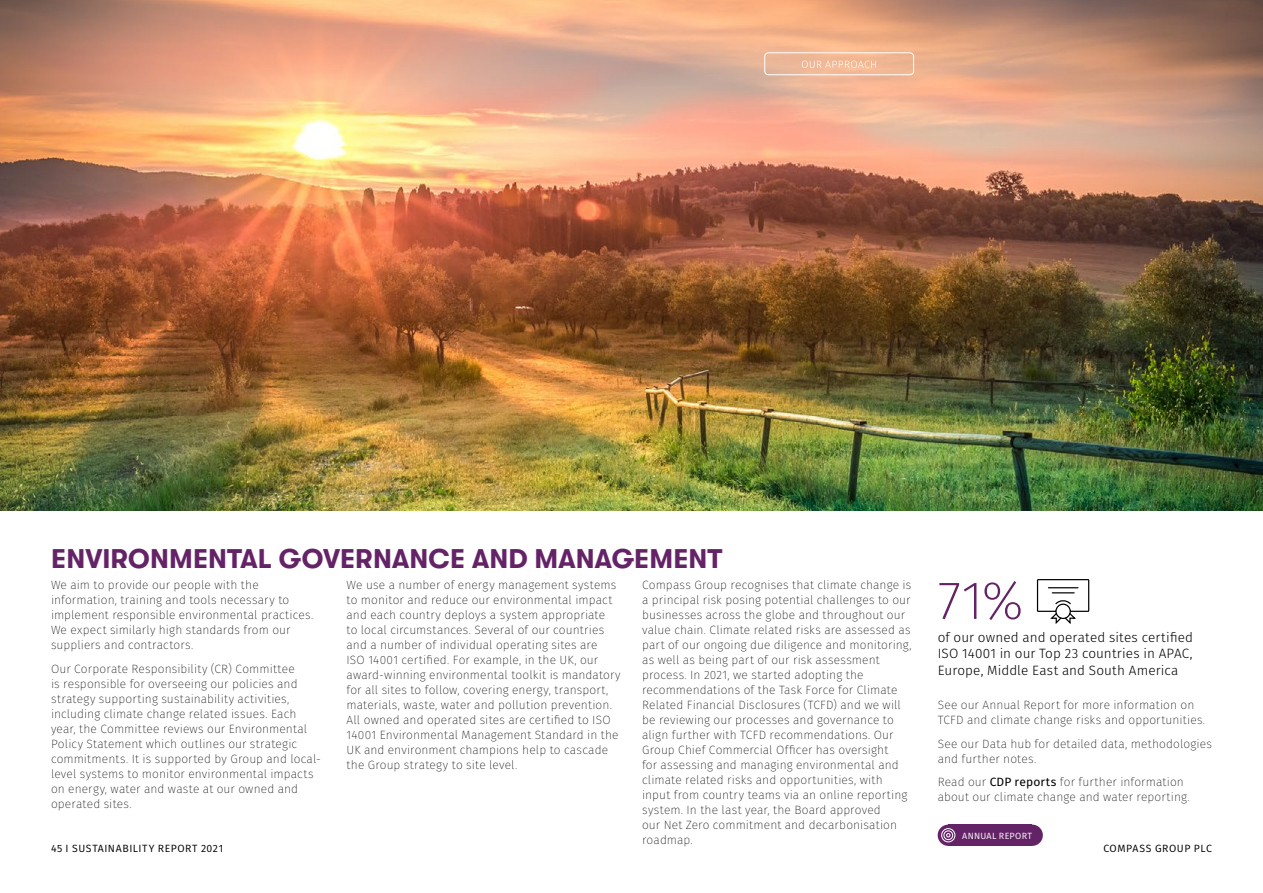
<style>
.page{position:relative;width:1263px;height:893px;background:#fff}
.page>*{position:absolute;margin:0;border:0;box-sizing:border-box;transform-origin:0 0}
.t1{font:200 54px "Fira Sans";color:#642367}
.t2{font:700 27px "GT Walsheim";color:#642367}
.t3{font:300 13.5px/16.5px "Fira Sans";letter-spacing:.005em;color:#000;text-align:justify}
.t4{font:200 12px/15px "Fira Sans";letter-spacing:.01em;color:#000}
.t5{font:10.5px "Fira Sans";letter-spacing:.05em;color:#000}
.t6{font:9px "Fira Sans";letter-spacing:.03em;color:#fff}
.s1{font-weight:400}
</style>
<div class="page">
<img style="left:0;top:0;width:1263px;height:510px">
<div style="left:948px;top:825px;width:84px;height:21px;background:#642367"></div>
<div style="left:1021px;top:825px;width:22px;height:21px;background:#642367;border-radius:50%"></div>
<svg style="left:938px;top:825px;width:21px;height:21px"></svg>
<div style="left:941px;top:828px;width:14px;height:14px;border:1px solid #fff;border-radius:50%"></div>
<div style="left:944px;top:831px;width:9px;height:9px;border:1px solid #fff;border-radius:50%"></div>
<svg style="left:946px;top:833px;width:4px;height:4px"></svg>
<svg style="left:1036px;top:579px;width:54px;height:45px"></svg>
<div style="left:764px;top:52px;width:150px;height:23px;border:1px solid #fff;border-radius:4px"></div>
<svg style="left:802px;top:61px;width:74px;height:7px"></svg>
<h2 class="t2" style="left:51px;top:543px;width:673px">ENVIRONMENTAL GOVERNANCE AND MANAGEMENT</h2>
<p class="t4" style="left:347px;top:577px;width:276px">We use a number of energy management systems to monitor and reduce our environmental impact and each country deploys a system appropriate<br>to local circumstances. Several of our countries and a number of individual operating sites are<br>ISO 14001 certified. For example, in the UK, our award-winning environmental toolkit is mandatory for all sites to follow, covering energy, transport, materials, waste, water and pollution prevention.<br>All owned and operated sites are certified to ISO 14001 Environmental Management Standard in the UK and environment champions help to cascade the Group strategy to site level.</p>
<p class="t4" style="left:51px;top:577px;width:264px">We aim to provide our people with the information, training and tools necessary to implement responsible environmental practices.<br>We expect similarly high standards from our suppliers and contractors.</p>
<p class="t4" style="left:51px;top:661px;width:271px">Our Corporate Responsibility (CR) Committee<br>is responsible for overseeing our policies and strategy supporting sustainability activities, including climate change related issues. Each year, the Committee reviews our Environmental Policy Statement which outlines our strategic commitments. It is supported by Group and local&shy;level systems to monitor environmental impacts on energy, water and waste at our owned and operated sites.</p>
<p class="t4" style="left:642px;top:577px;width:271px">Compass Group recognises that climate change is a principal risk posing potential challenges to our businesses across the globe and throughout our value chain. Climate related risks are assessed as part of our ongoing due diligence and monitoring, as well as being part of our risk assessment process. In 2021, we started adopting the recommendations of the Task Force for Climate Related Financial Disclosures (TCFD) and we will be reviewing our processes and governance to align further with TCFD recommendations. Our Group Chief Commercial Officer has oversight<br>for assessing and managing environmental and climate related risks and opportunities, with input from country teams via an online reporting system. In the last year, the Board approved<br>our Net Zero commitment and decarbonisation roadmap.</p>
<h1 class="t1" style="left:938px;top:562px;width:87px">71%</h1>
<p class="t3" style="left:938px;top:629px;width:257px">of our owned and operated sites certified ISO 14001 in our Top 23 countries in APAC, Europe, Middle East and South America</p>
<p class="t4" style="left:938px;top:698px;width:269px">See our Annual Report for more information on<br>TCFD and climate change risks and opportunities.</p>
<p class="t4" style="left:938px;top:736px;width:276px">See our Data hub for detailed data, methodologies and further notes.</p>
<p class="t4" style="left:938px;top:775px;width:253px">Read our <span class="s1">CDP reports</span> for further information about our climate change and water reporting.</p>
<p class="t6" style="left:962px;top:829px;width:71px">ANNUAL REPORT</p>
<p class="t5" style="left:51px;top:840px;width:174px">45 I SUSTAINABILITY REPORT 2021</p>
<p class="t5" style="left:1103px;top:840px;width:110px">COMPASS GROUP PLC</p>
</div>
